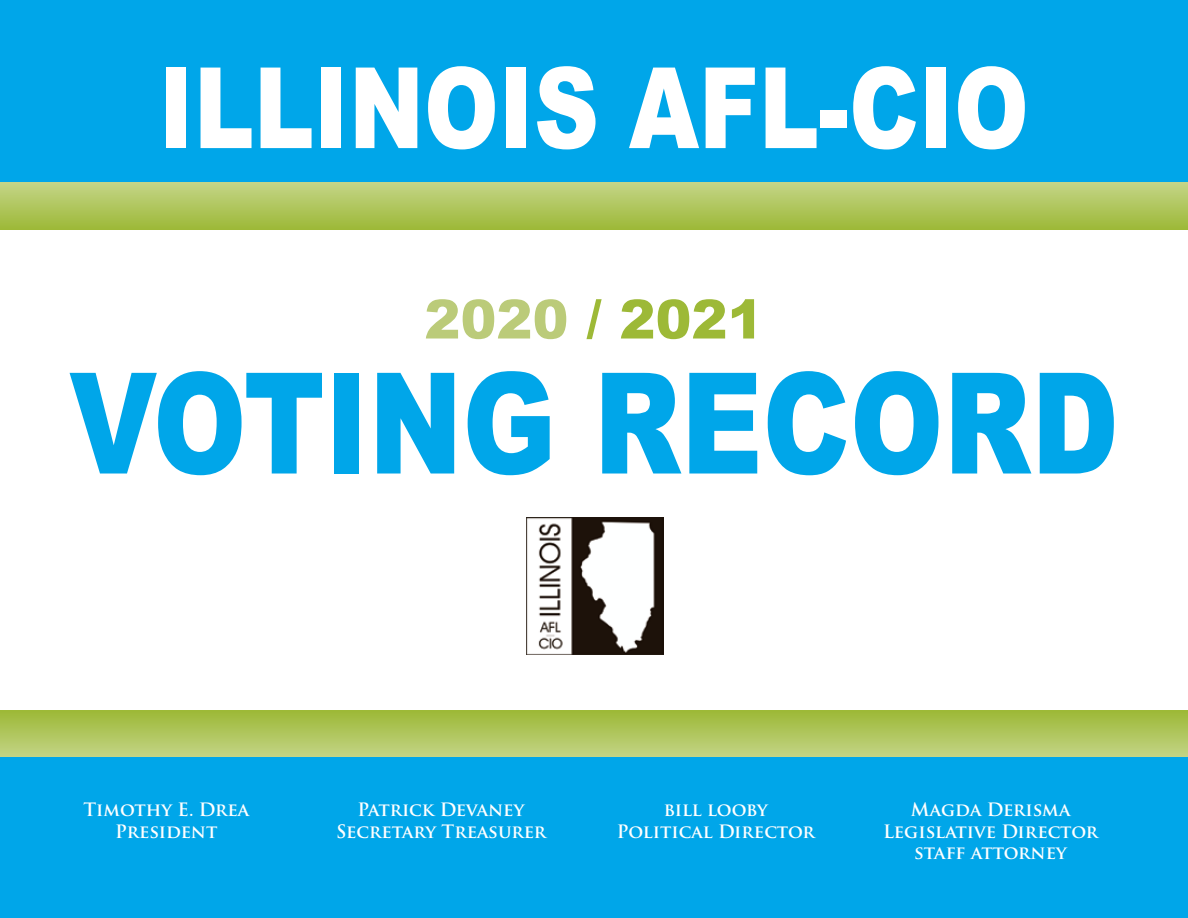
<style>
.page{position:relative;width:1188px;height:918px;background:#fff}
.page>*{position:absolute;margin:0;border:0;box-sizing:border-box;transform-origin:0 0}
.t1{font:900 140.7px "Arial";color:#00a6e9;scale:.8 1}
.t2{font:900 112.5px "Arial";color:#fff;scale:.8 1}
.t3{font:900 54px "Arial";color:#9db937}
.t4{font:700 18px/21.6px "Trajan Pro";color:#fff;text-align:center}
.s1{color:#bbcb79}
</style>
<div class="page">
<svg style="left:0;top:710px;width:1188px;height:48px;background:#abc560"></svg>
<div style="left:0;top:758px;width:1188px;height:160px;background:#00a6e9"></div>
<svg style="left:0;top:182px;width:1188px;height:48px;background:#b0c65f"></svg>
<div style="left:0;top:0;width:1188px;height:181px;background:#00a6e9"></div>
<div style="left:0;top:0;width:1188px;height:182px;border:2px solid #00a6e9"></div>
<img style="left:526px;top:518px;width:138px;height:137px">
<h2 class="t2" style="left:159px;top:26px;width:1089px">ILLINOIS AFL-CIO</h2>
<h3 class="t3" style="left:424px;top:280px;width:341px"><span class="s1">2020</span> / 2021</h3>
<h1 class="t1" style="left:69px;top:321px;width:1313px">VOTING RECORD</h1>
<p class="t4" style="left:83px;top:799px;width:167px">Timothy E. Drea<br>President</p>
<p class="t4" style="left:336px;top:799px;width:212px">Patrick Devaney<br>Secretary Treasurer</p>
<p class="t4" style="left:617px;top:799px;width:199px">bill looby<br>Political Director</p>
<p class="t4" style="left:883px;top:799px;width:217px">Magda Derisma<br>Legislative Director staff attorney</p>
</div>
